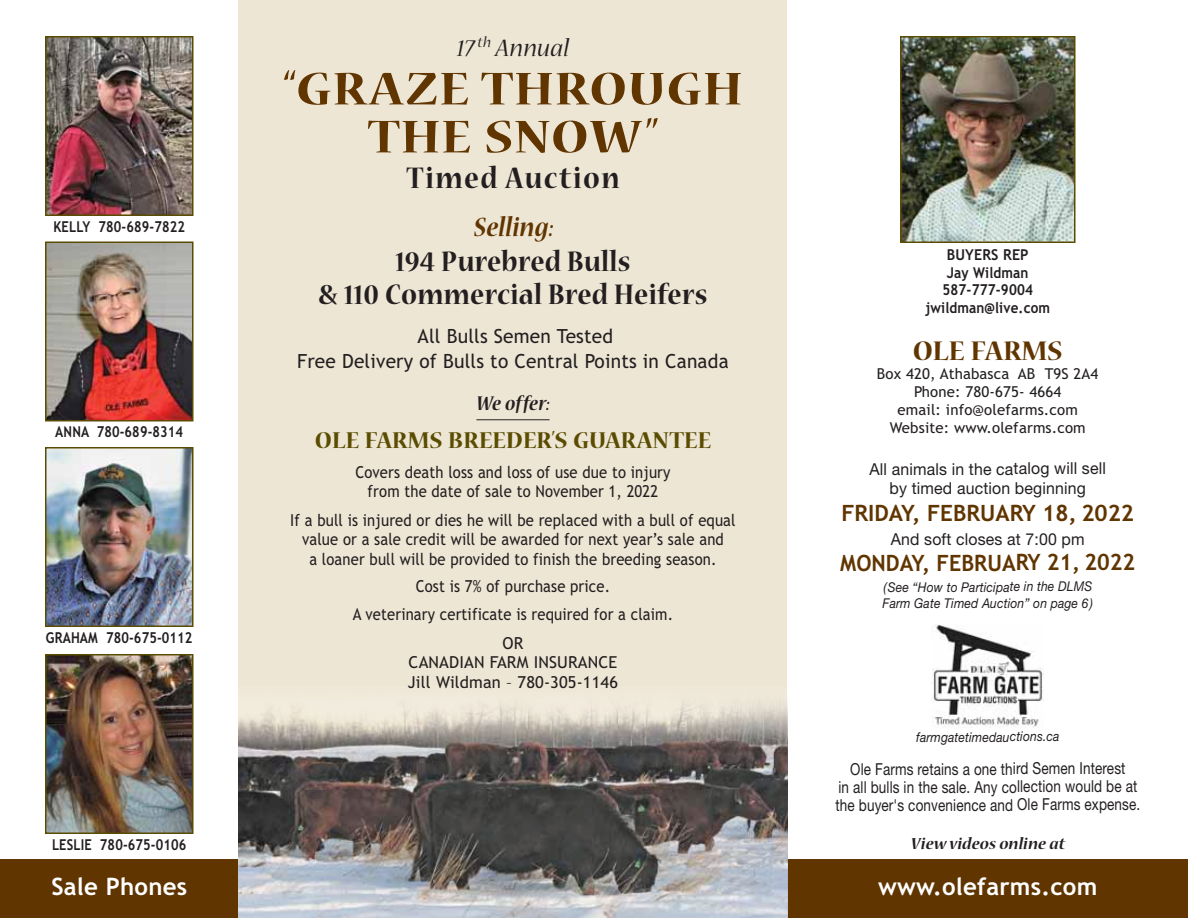
<style>
.page{position:relative;width:1188px;height:918px;background:#fff}
.page>*{position:absolute;margin:0;border:0;box-sizing:border-box;transform-origin:0 0}
.t1{font:700 51px/48px "Nueva Std";letter-spacing:.025em;color:#603500;text-align:center;scale:1.1 1}
.t2{font:700 33px "Nueva Std";letter-spacing:.05em;color:#231f20;scale:.9 1}
.t3{font:700 31.5px/33px "Nueva Std";letter-spacing:.01em;color:#231f20;text-align:center;scale:.9 1}
.t4{font:700 30px "Nueva Std";color:#603500}
.t5{font:italic 700 30px "Nueva Std";letter-spacing:.01em;color:#603500;scale:.9 1}
.t6{font:italic 27px "Nueva Std";letter-spacing:.01em;color:#231f20}
.t7{font:700 25.5px "Nueva Std";letter-spacing:.01em;color:#5a4c00}
.t8{font:700 24px "Trebuchet MS";letter-spacing:.01em;color:#fff}
.t9{font:700 22.5px "Trebuchet MS";color:#603500}
.t10{font:700 22.5px "Trebuchet MS";color:#603500;scale:.96 1}
.t11{font:italic 700 22.5px "Nueva Std";letter-spacing:.01em;color:#231f20;scale:.9 1}
.t12{font:19.5px/25.5px "Trebuchet MS";letter-spacing:.01em;color:#231f20;text-align:center}
.t13{font:italic 700 18px "Nueva Std";letter-spacing:.01em;color:#231f20}
.t14{font:16.5px/19.5px "Trebuchet MS";letter-spacing:.01em;color:#231f20;text-align:center;scale:.9 1}
.t15{font:16.5px/18px "Helvetica Neue";letter-spacing:.01em;color:#231f20;text-align:center;scale:.82 1}
.t16{font:16.5px/19.5px "Helvetica Neue";letter-spacing:.01em;color:#231f20;text-align:center;scale:.96 1}
.t17{font:16.5px/19.5px "Trebuchet MS";letter-spacing:.01em;color:#231f20}
.t18{font:15px/18px "Trebuchet MS";letter-spacing:.01em;color:#231f20;text-align:center}
.t19{font:700 15px "Trebuchet MS";letter-spacing:.01em;color:#231f20;scale:.86 1}
.t20{font:700 15px/17.5px "Trebuchet MS";letter-spacing:.01em;color:#231f20;text-align:center;scale:.95 1}
.t21{font:italic 13.5px/16.5px "Helvetica Neue";letter-spacing:.01em;color:#231f20;scale:.9 1}
</style>
<div class="page">
<div style="left:0;top:860px;width:1188px;height:58px;background:#603500"></div>
<div style="left:238px;top:0;width:550px;height:918px;background:#eee6d5"></div>
<img style="left:238px;top:687px;width:550px;height:231px">
<img style="left:48px;top:39px;width:143px;height:174px">
<div style="left:45px;top:36px;width:149px;height:180px;border:2px solid #5a4c00"></div>
<img style="left:48px;top:245px;width:143px;height:174px">
<div style="left:45px;top:242px;width:149px;height:180px;border:2px solid #5a4c00"></div>
<img style="left:48px;top:450px;width:143px;height:174px">
<div style="left:45px;top:447px;width:149px;height:180px;border:2px solid #5a4c00"></div>
<img style="left:48px;top:657px;width:143px;height:174px">
<div style="left:45px;top:654px;width:149px;height:180px;border:2px solid #5a4c00"></div>
<img style="left:931px;top:625px;width:113px;height:103px">
<hr style="left:476px;top:419px;width:74px;height:1px;background:#231f20">
<img style="left:903px;top:39px;width:170px;height:201px">
<div style="left:900px;top:36px;width:176px;height:207px;border:2px solid #5a4c00"></div>
<p class="t19" style="left:54px;top:218px;width:154px">KELLY 780-689-7822</p>
<p class="t19" style="left:55px;top:423px;width:150px">ANNA 780-689-8314</p>
<p class="t19" style="left:46px;top:629px;width:172px">GRAHAM 780-675-0112</p>
<p class="t19" style="left:52px;top:836px;width:158px">LESLIE 780-675-0106</p>
<h3 class="t6" style="left:457px;top:31px;width:114px">17 <sup>th</sup> Annual</h3>
<h1 class="t1" style="left:283px;top:63px;width:419px">“GRAZE THROUGH<br>THE SNOW”</h1>
<h2 class="t2" style="left:406px;top:158px;width:238px">Timed Auction</h2>
<h3 class="t5" style="left:474px;top:215px;width:90px">Selling:</h3>
<h3 class="t3" style="left:319px;top:244px;width:434px">194 Purebred Bulls<br>&amp; 110 Commercial Bred Heifers</h3>
<p class="t12" style="left:297px;top:325px;width:433px">All Bulls Semen Tested<br>Free Delivery of Bulls to Central Points in Canada</p>
<h3 class="t11" style="left:476px;top:394px;width:83px">We offer:</h3>
<h3 class="t7" style="left:315px;top:424px;width:398px">OLE FARMS BREEDER’S GUARANTEE</h3>
<p class="t14" style="left:355px;top:464px;width:352px">Covers death loss and loss of use due to injury from the date of sale to November 1, 2022</p>
<p class="t14" style="left:290px;top:512px;width:496px">If a bull is injured or dies he will be replaced with a bull of equal value or a sale credit will be awarded for next year’s sale and<br>a loaner bull will be provided to finish the breeding season.</p>
<p class="t14" style="left:353px;top:573px;width:357px;line-height:28.5px">Cost is 7% of purchase price.<br>A veterinary certificate is required for a claim.<br>OR</p>
<p class="t17" style="left:408px;top:654px;width:212px">CANADIAN FARM INSURANCE<br>Jill Wildman – 780-305-1146</p>
<p class="t20" style="left:925px;top:246px;width:133px">BUYERS REP<br>Jay Wildman<br>587-777-9004 jwildman@live.com</p>
<h3 class="t4" style="left:913px;top:332px;width:152px">OLE FARMS</h3>
<p class="t18" style="left:877px;top:366px;width:223px">Box 420, Athabasca AB T9S 2A4<br>Phone: 780-675- 4664<br>email: info@olefarms.com<br>Website: www.olefarms.com</p>
<p class="t16" style="left:869px;top:461px;width:248px">All animals in the catalog will sell by timed auction beginning</p>
<h3 class="t9" style="left:841px;top:500px;width:294px">FRIDAY, FEBRUARY 18, 2022</h3>
<p class="t16" style="left:891px;top:531px;width:203px">And soft closes at 7:00 pm</p>
<h3 class="t10" style="left:840px;top:550px;width:309px">MONDAY, FEBRUARY 21, 2022</h3>
<p class="t21" style="left:883px;top:580px;width:235px">(See “How to Participate in the DLMS<br>Farm Gate Timed Auction” on page 6)</p>
<p class="t21" style="left:916px;top:730px;width:161px">farmgatetimedauctions.ca</p>
<p class="t15" style="left:836px;top:761px;width:373px">Ole Farms retains a one third Semen Interest<br>in all bulls in the sale. Any collection would be at the buyer's convenience and Ole Farms expense.</p>
<p class="t13" style="left:911px;top:836px;width:156px">View videos online at</p>
<h3 class="t8" style="left:51px;top:873px;width:137px">Sale Phones</h3>
<h3 class="t8" style="left:878px;top:873px;width:221px">www.olefarms.com</h3>
</div>
